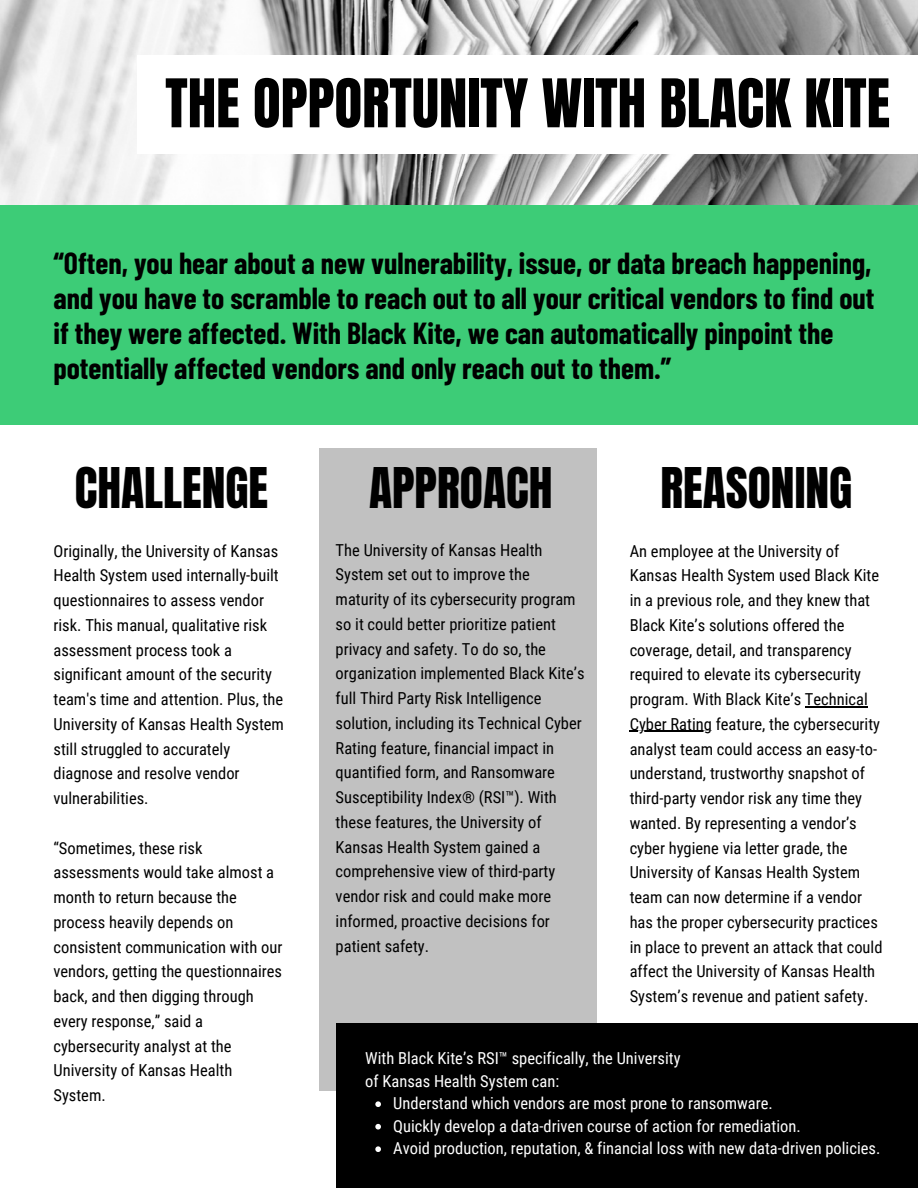
<style>
.page{position:relative;width:918px;height:1188px;background:#fff}
.page>*{position:absolute;margin:0;border:0;box-sizing:border-box;transform-origin:0 0}
.t1{font:57px "Anton";color:#000}
.t2{font:47.7px "Anton";color:#000}
.t3{font:700 29.7px/34.8px "Barlow Condensed";color:#000}
.t4{font:16.5px/24.8px "Roboto Condensed";color:#000}
.t5{font:16.5px "Roboto Condensed";color:#fff}
</style>
<div class="page">
<div style="left:319px;top:448px;width:278px;height:642px;background:#c1c1c1"></div>
<div style="left:336px;top:1023px;width:582px;height:165px;background:#000"></div>
<hr style="left:805px;top:706px;width:63px;height:1px;background:#000">
<hr style="left:630px;top:731px;width:82px;height:1px;background:#000">
<img style="left:0;top:0;width:918px;height:205px">
<div style="left:0;top:205px;width:918px;height:220px;background:#3dcc77"></div>
<div style="left:137px;top:56px;width:781px;height:98px;background:#fff"></div>
<svg style="left:375px;top:1101px;width:6px;height:6px"></svg>
<svg style="left:375px;top:1124px;width:6px;height:6px"></svg>
<svg style="left:375px;top:1146px;width:6px;height:6px"></svg>
<p class="t1" style="left:165px;top:62px;width:726px">THE OPPORTUNITY WITH BLACK KITE</p>
<p class="t3" style="left:53px;top:245px;width:822px">“Often, you hear about a new vulnerability, issue, or data breach happening, and you have to scramble to reach out to all your critical vendors to find out if they were affected. With Black Kite, we can automatically pinpoint the potentially affected vendors and only reach out to them.”</p>
<p class="t2" style="left:75px;top:454px;width:195px">CHALLENGE</p>
<p class="t4" style="left:53px;top:539px;width:232px">Originally, the University of Kansas<br>Health System used internally-built questionnaires to assess vendor risk. This manual, qualitative risk assessment process took a significant amount of the security team's time and attention. Plus, the<br>University of Kansas Health System still struggled to accurately diagnose and resolve vendor vulnerabilities.</p>
<p class="t4" style="left:53px;top:836px;width:230px">“Sometimes, these risk assessments would take almost a month to return because the process heavily depends on consistent communication with our vendors, getting the questionnaires back, and then digging through every response,” said a cybersecurity analyst at the<br>University of Kansas Health<br>System.</p>
<p class="t2" style="left:369px;top:454px;width:185px">APPROACH</p>
<p class="t4" style="left:336px;top:537px;width:250px">The University of Kansas Health System set out to improve the maturity of its cybersecurity program so it could better prioritize patient privacy and safety. To do so, the organization implemented Black Kite’s full Third Party Risk Intelligence solution, including its Technical Cyber Rating feature, financial impact in quantified form, and Ransomware Susceptibility Index® (RSI™). With these features, the University of Kansas Health System gained a comprehensive view of third-party vendor risk and could make more informed, proactive decisions for patient safety.</p>
<p class="t2" style="left:660px;top:454px;width:194px">REASONING</p>
<p class="t4" style="left:630px;top:539px;width:254px">An employee at the University of Kansas Health System used Black Kite in a previous role, and they knew that Black Kite’s solutions offered the coverage, detail, and transparency required to elevate its cybersecurity program. With Black Kite’s Technical Cyber Rating feature, the cybersecurity analyst team could access an easy-to&shy;understand, trustworthy snapshot of third-party vendor risk any time they wanted. By representing a vendor’s cyber hygiene via letter grade, the University of Kansas Health System team can now determine if a vendor has the proper cybersecurity practices in place to prevent an attack that could affect the University of Kansas Health System’s revenue and patient safety.</p>
<p class="t5" style="left:365px;top:1049px;width:317px">With Black Kite’s RSI™ specifically, the University</p>
<p class="t5" style="left:365px;top:1071px;width:196px">of Kansas Health System can:</p>
<p class="t5" style="left:393px;top:1094px;width:381px">Understand which vendors are most prone to ransomware.</p>
<p class="t5" style="left:393px;top:1116px;width:409px">Quickly develop a data-driven course of action for remediation.</p>
<p class="t5" style="left:393px;top:1139px;width:489px">Avoid production, reputation, &amp; financial loss with new data-driven policies.</p>
</div>
